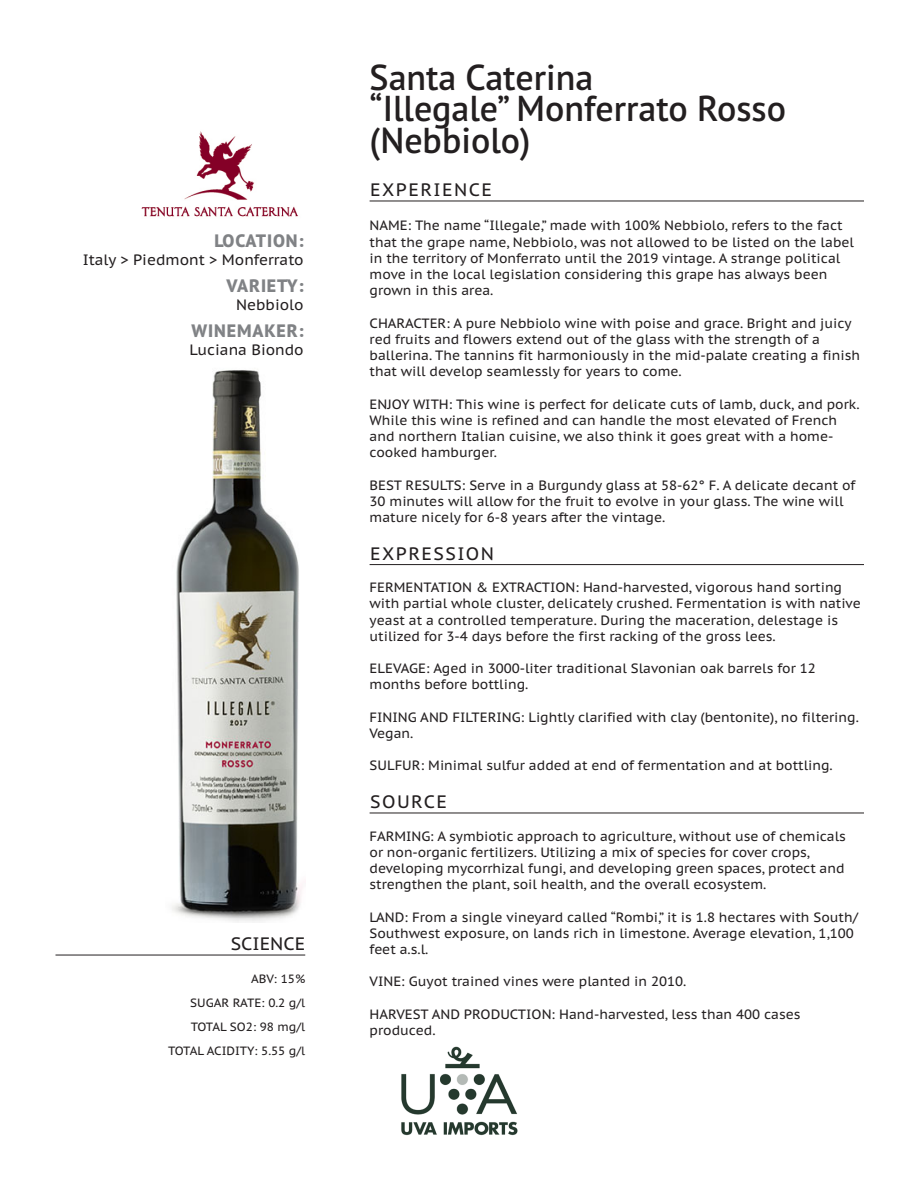
<style>
.page{position:relative;width:918px;height:1188px;background:#fff}
.page>*{position:absolute;margin:0;border:0;box-sizing:border-box;transform-origin:0 0}
.Wine_Name{font:600 36px/31.5px "PT Sans Pro";color:#231f20}
.Section_Heder{font:18px "PT Sans Pro Caption";letter-spacing:.08em;color:#231f20}
.Location_Variety{font:800 18px "PT Sans Pro";letter-spacing:.05em;color:#808285}
.Category{font:800 18px "PT Sans Pro";letter-spacing:.05em;color:#808285}
.Section_Heder_Right{font:18px "PT Sans Pro Caption";color:#231f20}
.Category-2{font:15px "PT Sans Pro Caption";color:#231f20}
.Location_Variety-2{font:15px "PT Sans Pro Caption";color:#231f20}
.Category-3{font:13.5px/16.2px "PT Sans Pro Caption";color:#231f20}
.Science_Words{font:12px "PT Sans Pro Caption";color:#231f20}
</style>
<div class="page">
<hr style="left:370px;top:201px;width:494px;height:1px;background:#231f20">
<hr style="left:370px;top:564px;width:494px;height:1px;background:#231f20">
<hr style="left:370px;top:813px;width:494px;height:1px;background:#231f20">
<hr style="left:56px;top:955px;width:249px;height:1px;background:#231f20">
<img style="left:401px;top:1046px;width:117px;height:90px">
<img style="left:141px;top:131px;width:157px;height:86px">
<img style="left:172px;top:370px;width:130px;height:552px">
<p class="Location_Variety" style="left:214px;top:229px;width:91px">LOCATION:</p>
<p class="Category-2" style="left:83px;top:250px;width:222px">Italy &gt; Piedmont &gt; Monferrato</p>
<p class="Category" style="left:227px;top:274px;width:79px">VARIETY:</p>
<p class="Location_Variety-2" style="left:236px;top:295px;width:69px">Nebbiolo</p>
<p class="Location_Variety" style="left:192px;top:319px;width:114px">WINEMAKER:</p>
<p class="Category-2" style="left:189px;top:340px;width:116px">Luciana Biondo</p>
<p class="Section_Heder_Right" style="left:231px;top:932px;width:76px">SCIENCE</p>
<p class="Science_Words" style="left:251px;top:971px;width:56px">ABV: 15%</p>
<p class="Science_Words" style="left:190px;top:995px;width:117px">SUGAR RATE: 0.2 g/l</p>
<p class="Science_Words" style="left:191px;top:1019px;width:116px">TOTAL SO2: 98 mg/l</p>
<p class="Science_Words" style="left:168px;top:1043px;width:139px">TOTAL ACIDITY: 5.55 g/l</p>
<p class="Wine_Name" style="left:370px;top:61px;width:225px">Santa Caterina</p>
<p class="Wine_Name" style="left:370px;top:92px;width:418px">“Illegale” Monferrato Rosso (Nebbiolo)</p>
<p class="Section_Heder" style="left:370px;top:178px;width:123px">EXPERIENCE</p>
<p class="Category-3" style="left:370px;top:217px;width:486px">NAME: The name “Illegale,” made with 100% Nebbiolo, refers to the fact that the grape name, Nebbiolo, was not allowed to be listed on the label in the territory of Monferrato until the 2019 vintage. A strange political move in the local legislation considering this grape has always been grown in this area.</p>
<p class="Category-3" style="left:370px;top:314px;width:484px">CHARACTER: A pure Nebbiolo wine with poise and grace. Bright and juicy red fruits and flowers extend out of the glass with the strength of a</p>
<p class="Category-3" style="left:370px;top:347px;width:492px">ballerina. The tannins fit harmoniously in the mid-palate creating a finish that will develop seamlessly for years to come.</p>
<p class="Category-3" style="left:370px;top:395px;width:492px">ENJOY WITH: This wine is perfect for delicate cuts of lamb, duck, and pork.<br>While this wine is refined and can handle the most elevated of French and northern Italian cuisine, we also think it goes great with a home&shy;cooked hamburger.</p>
<p class="Category-3" style="left:370px;top:476px;width:487px">BEST RESULTS: Serve in a Burgundy glass at 58-62° F. A delicate decant of<br>30 minutes will allow for the fruit to evolve in your glass. The wine will mature nicely for 6-8 years after the vintage.</p>
<p class="Section_Heder" style="left:370px;top:542px;width:125px">EXPRESSION</p>
<p class="Category-3" style="left:370px;top:579px;width:493px">FERMENTATION &amp; EXTRACTION: Hand-harvested, vigorous hand sorting with partial whole cluster, delicately crushed. Fermentation is with native yeast at a controlled temperature. During the maceration, delestage is utilized for 3-4 days before the first racking of the gross lees.</p>
<p class="Category-3" style="left:370px;top:660px;width:448px">ELEVAGE: Aged in 3000-liter traditional Slavonian oak barrels for 12 months before bottling.</p>
<p class="Category-3" style="left:370px;top:709px;width:491px">FINING AND FILTERING: Lightly clarified with clay (bentonite), no filtering.<br>Vegan.</p>
<p class="Category-3" style="left:370px;top:757px;width:465px">SULFUR: Minimal sulfur added at end of fermentation and at bottling.</p>
<p class="Section_Heder" style="left:370px;top:790px;width:78px">SOURCE</p>
<p class="Category-3" style="left:370px;top:827px;width:478px">FARMING: A symbiotic approach to agriculture, without use of chemicals</p>
<p class="Category-3" style="left:370px;top:844px;width:442px">or non-organic fertilizers. Utilizing a mix of species for cover crops,</p>
<p class="Category-3" style="left:370px;top:860px;width:476px">developing mycorrhizal fungi, and developing green spaces, protect and strengthen the plant, soil health, and the overall ecosystem.</p>
<p class="Category-3" style="left:370px;top:908px;width:490px">LAND: From a single vineyard called “Rombi,” it is 1.8 hectares with South/<br>Southwest exposure, on lands rich in limestone. Average elevation, 1,100 feet a.s.l.</p>
<p class="Category-3" style="left:370px;top:973px;width:318px">VINE: Guyot trained vines were planted in 2010.</p>
<p class="Category-3" style="left:370px;top:1006px;width:433px">HARVEST AND PRODUCTION: Hand-harvested, less than 400 cases</p>
<p class="Category-3" style="left:370px;top:1022px;width:67px">produced.</p>
</div>
